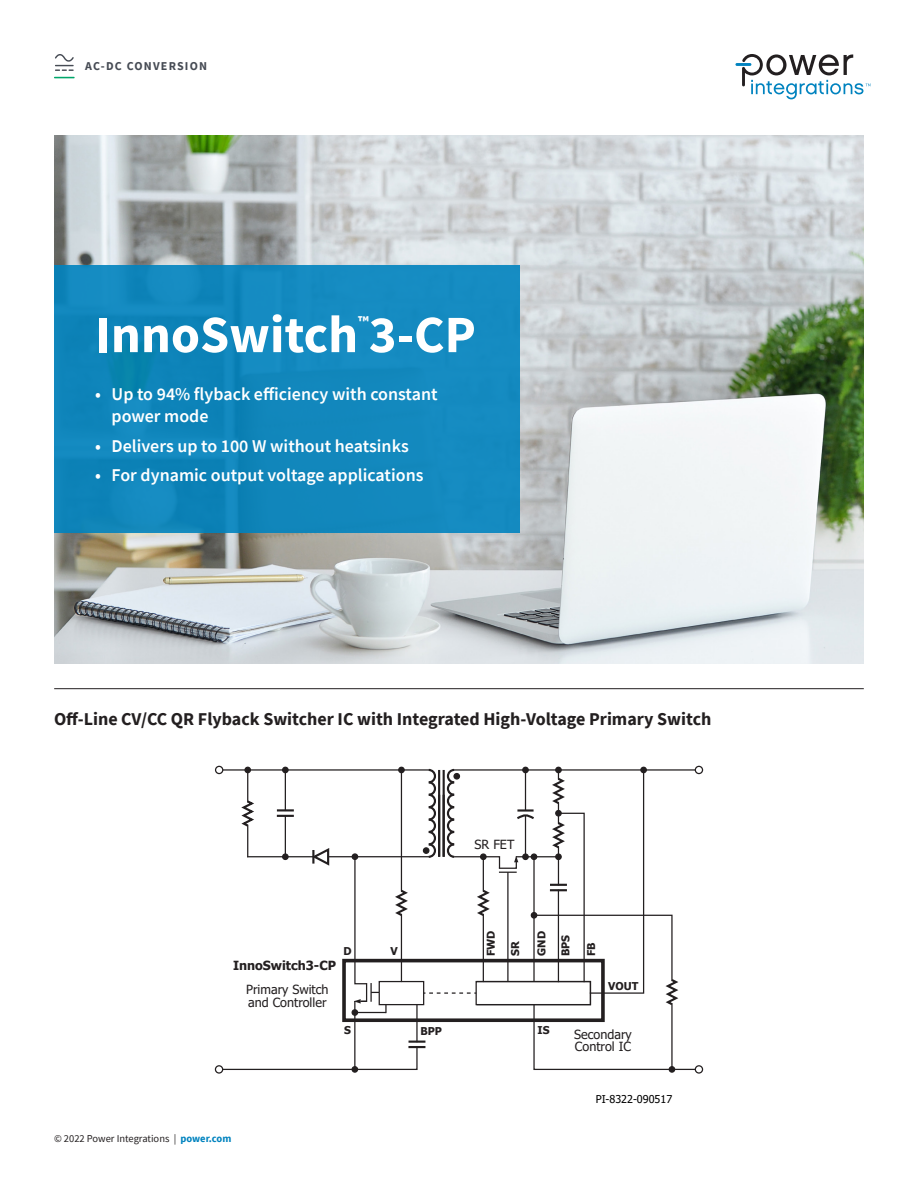
<style>
.page{position:relative;width:918px;height:1188px;background:#fff}
.page>*{position:absolute;margin:0;border:0;box-sizing:border-box;transform-origin:0 0}
.Chip_Name___Blue_box{font:700 52.5px "Source Sans Pro";color:#fff}
.Bullets___Blue_box{font:600 18px/22.5px "Source Sans Pro";color:#fff}
.Diagram_Title{font:700 18px "Source Sans Pro";color:#231f20}
.Chip_Name___Blue_box-2{font:700 15.75px "Source Sans Pro";color:#fff}
.t1{font:12.6px/12.6px "Tahoma";color:#231f20}
.t2{font:700 12.6px "Tahoma";color:#231f20}
.t3{font:700 12px "Source Sans Pro";letter-spacing:.1em;color:#464b54}
.t4{font:700 10.8px "Tahoma";color:#231f20}
.t5{font:10.8px "Tahoma";color:#000}
.t6{font:10.5px "Source Sans Pro";color:#231f20}
.s1{font-weight:700;color:#0083bf}
</style>
<div class="page">
<img style="left:54px;top:135px;width:810px;height:529px">
<hr style="left:735px;top:63px;width:16px;height:3px;background:#0083bf">
<svg style="left:742px;top:54px;width:128px;height:45px"></svg>
<hr style="left:54px;top:688px;width:810px;height:1px;background:#231f20">
<div style="left:54px;top:266px;width:466px;height:267px;background:#1388be"></div>
<div style="left:669px;top:1066px;width:6px;height:7px;border:1px solid #231f20;border-radius:50%"></div>
<div style="left:352px;top:1066px;width:6px;height:7px;border:1px solid #231f20;border-radius:50%"></div>
<div style="left:695px;top:766px;width:8px;height:8px;border:1px solid #231f20;border-radius:50%"></div>
<div style="left:215px;top:1065px;width:8px;height:9px;border:1px solid #231f20;border-radius:50%"></div>
<div style="left:695px;top:1065px;width:8px;height:9px;border:1px solid #231f20;border-radius:50%"></div>
<div style="left:215px;top:766px;width:8px;height:8px;border:1px solid #231f20;border-radius:50%"></div>
<svg style="left:221px;top:767px;width:476px;height:305px"></svg>
<svg style="left:55px;top:54px;width:19px;height:17px"></svg>
<svg style="left:54px;top:77px;width:21px;height:1px"></svg>
<p class="t3" style="left:85px;top:58px;width:123px">AC-DC CONVERSION</p>
<p class="Chip_Name___Blue_box" style="left:95px;top:299px;width:382px">InnoSwitch 3-CP</p>
<p class="Chip_Name___Blue_box-2" style="left:358px;top:311px;width:12px">™</p>
<p class="Bullets___Blue_box" style="left:112px;top:382px;width:328px;text-indent:-16px">• Up to 94% flyback efficiency with constant power mode</p>
<p class="Bullets___Blue_box" style="left:95px;top:434px;width:315px">• Delivers up to 100 W without heatsinks</p>
<p class="Bullets___Blue_box" style="left:95px;top:463px;width:330px">• For dynamic output voltage applications</p>
<p class="Diagram_Title" style="left:54px;top:707px;width:659px">Off-Line CV/CC QR Flyback Switcher IC with Integrated High-Voltage Primary Switch</p>
<p class="t1" style="left:475px;top:839px;width:41px">SR FET</p>
<p class="t2" style="left:233px;top:956px;width:105px">InnoSwitch3-CP</p>
<p class="t1" style="left:246px;top:984px;width:84px">Primary Switch and Controller</p>
<p class="t4" style="left:343px;top:944px;width:10px">D</p>
<p class="t4" style="left:391px;top:944px;width:9px">V</p>
<p class="t4" style="left:483px;top:956px;width:27px;rotate:-90deg">FWD</p>
<p class="t4" style="left:508px;top:956px;width:16px;rotate:-90deg">SR</p>
<p class="t4" style="left:534px;top:956px;width:26px;rotate:-90deg">GND</p>
<p class="t4" style="left:558px;top:956px;width:23px;rotate:-90deg">BPS</p>
<p class="t4" style="left:584px;top:956px;width:15px;rotate:-90deg">FB</p>
<p class="t4" style="left:608px;top:979px;width:32px">VOUT</p>
<p class="t4" style="left:344px;top:1023px;width:8px">S</p>
<p class="t4" style="left:538px;top:1023px;width:14px">IS</p>
<p class="t4" style="left:420px;top:1023px;width:23px">BPP</p>
<p class="t1" style="left:574px;top:1028px;width:59px">Secondary<br>Control IC</p>
<p class="t6" style="left:54px;top:1132px;width:179px">© 2022 Power Integrations | <span class="s1">power.com</span></p>
<p class="t5" style="left:596px;top:1091px;width:78px">PI-8322-090517</p>
</div>
